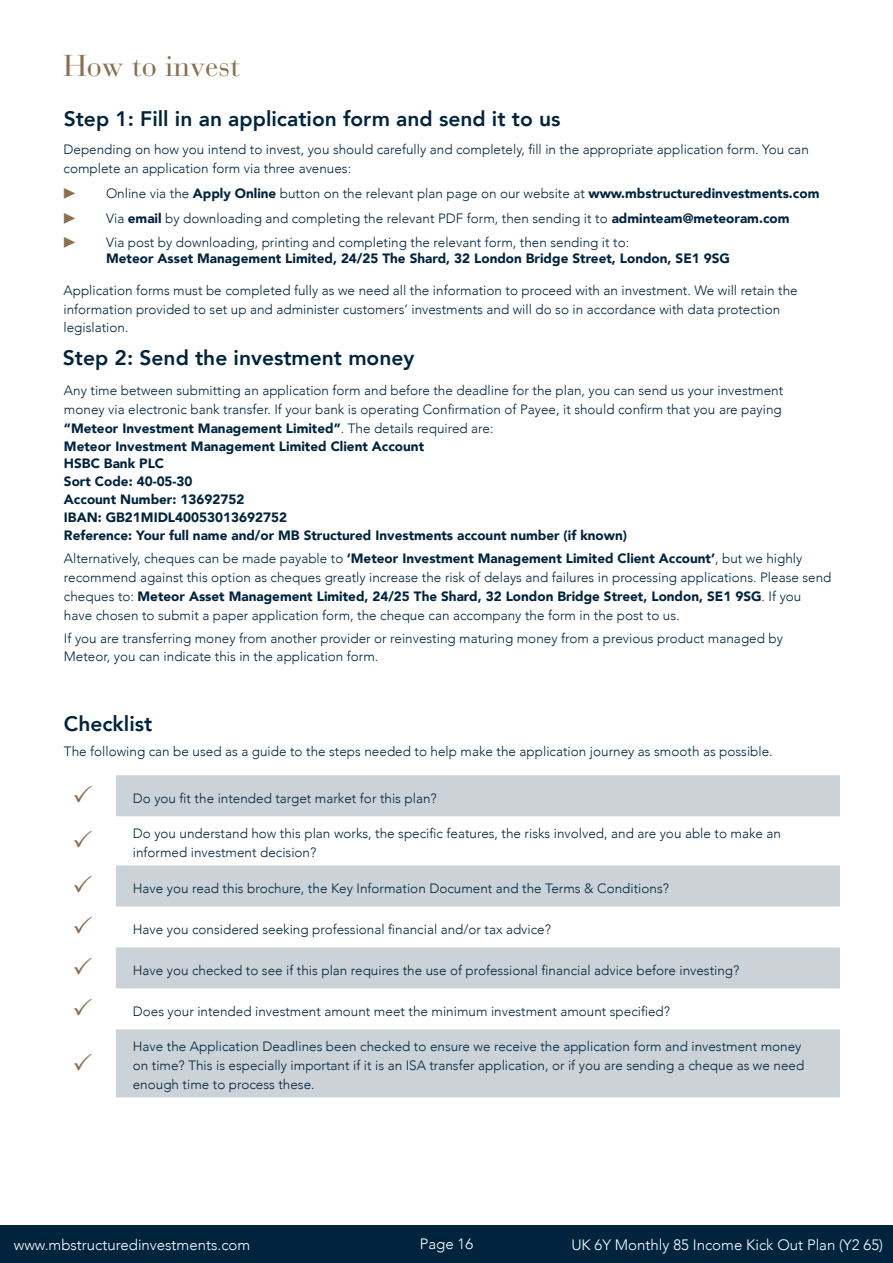
<style>
.page{position:relative;width:893px;height:1263px;background:#fff}
.page>*{position:absolute;margin:0;border:0;box-sizing:border-box;transform-origin:0 0}
.t1{font:30px "Bauer Bodoni Std";color:#8b6f4e}
.t2{font:800 21px "Avenir";color:#00243e}
.t3{font:300 15px "Avenir";color:#fff}
.t4{font:300 13.5px/18.8px "Avenir";color:#00243e}
.t5{font:900 13.5px/18.1px "Avenir";color:#00243e}
.t6{font:13.5px "Source Sans Pro";color:#8b6f4e}
.s1{font-weight:900}
.s2{font-weight:300}
</style>
<div class="page">
<div style="left:0;top:1225px;width:893px;height:38px;background:#00243e"></div>
<svg style="left:116px;top:775px;width:724px;height:322px;fill:#ccd3d8"></svg>
<h1 class="t1" style="left:64px;top:48px;width:178px">How to invest</h1>
<h2 class="t2" style="left:64px;top:103px;width:498px">Step 1: Fill in an application form and send it to us</h2>
<p class="t4" style="left:64px;top:140px;width:747px">Depending on how you intend to invest, you should carefully and completely, fill in the appropriate application form. You can complete an application form via three avenues:</p>
<p class="t6" style="left:64px;top:185px;width:14px">▶</p>
<p class="t4" style="left:106px;top:184px;width:715px">Online via the <span class="s1">Apply Online</span> button on the relevant plan page on our website at <span class="s1">www.mbstructuredinvestments.com</span></p>
<p class="t6" style="left:64px;top:209px;width:14px">▶</p>
<p class="t4" style="left:106px;top:209px;width:685px">Via <span class="s1">email</span> by downloading and completing the relevant PDF form, then sending it to <span class="s1">adminteam@meteoram.com</span></p>
<p class="t6" style="left:64px;top:234px;width:14px">▶</p>
<p class="t4" style="left:106px;top:233px;width:525px">Via post by downloading, printing and completing the relevant form, then sending it to:</p>
<p class="t5" style="left:106px;top:249px;width:626px">Meteor Asset Management Limited, 24/25 The Shard, 32 London Bridge Street, London, SE1 9SG</p>
<p class="t4" style="left:64px;top:281px;width:736px">Application forms must be completed fully as we need all the information to proceed with an investment. We will retain the information provided to set up and administer customers’ investments and will do so in accordance with data protection legislation.</p>
<h2 class="t2" style="left:63px;top:342px;width:353px">Step 2: Send the investment money</h2>
<p class="t5" style="left:64px;top:381px;width:721px"><span class="s2">Any time between submitting an application form and before the deadline for the plan, you can send us your investment money via electronic bank transfer. If your bank is operating Confirmation of Payee, it should confirm that you are paying </span>“Meteor Investment Management Limited”<span class="s2">. The details required are:<br></span>Meteor Investment Management Limited Client Account<br>HSBC Bank PLC<br>Sort Code: 40-05-30<br>Account Number: 13692752<br>IBAN: GB21MIDL40053013692752<br>Reference: Your full name and/or MB Structured Investments account number (if known)</p>
<p class="t4" style="left:64px;top:549px;width:769px">Alternatively, cheques can be made payable to <span class="s1">‘Meteor Investment Management Limited Client Account’</span>, but we highly recommend against this option as cheques greatly increase the risk of delays and failures in processing applications. Please send cheques to: <span class="s1">Meteor Asset Management Limited, 24/25 The Shard, 32 London Bridge Street, London, SE1 9SG</span>. If you have chosen to submit a paper application form, the cheque can accompany the form in the post to us.</p>
<p class="t4" style="left:64px;top:629px;width:720px">If you are transferring money from another provider or reinvesting maturing money from a previous product managed by<br>Meteor, you can indicate this in the application form.</p>
<h2 class="t2" style="left:64px;top:707px;width:90px">Checklist</h2>
<p class="t4" style="left:64px;top:742px;width:710px">The following can be used as a guide to the steps needed to help make the application journey as smooth as possible.</p>
<p class="t4" style="left:133px;top:788px;width:305px">Do you fit the intended target market for this plan?</p>
<p class="t4" style="left:133px;top:824px;width:650px">Do you understand how this plan works, the specific features, the risks involved, and are you able to make an informed investment decision?</p>
<p class="t4" style="left:133px;top:879px;width:538px">Have you read this brochure, the Key Information Document and the Terms &amp; Conditions?</p>
<p class="t4" style="left:133px;top:920px;width:420px">Have you considered seeking professional financial and/or tax advice?</p>
<p class="t4" style="left:133px;top:961px;width:608px">Have you checked to see if this plan requires the use of professional financial advice before investing?</p>
<p class="t4" style="left:133px;top:1002px;width:539px">Does your intended investment amount meet the minimum investment amount specified?</p>
<p class="t4" style="left:133px;top:1037px;width:673px">Have the Application Deadlines been checked to ensure we receive the application form and investment money on time? This is especially important if it is an ISA transfer application, or if you are sending a cheque as we need enough time to process these.</p>
<p class="t3" style="left:14px;top:1236px;width:238px">www.mbstructuredinvestments.com</p>
<p class="t3" style="left:420px;top:1235px;width:55px">Page 16</p>
<p class="t3" style="left:571px;top:1235px;width:313px">UK 6Y Monthly 85 Income Kick Out Plan (Y2 65)</p>
</div>
